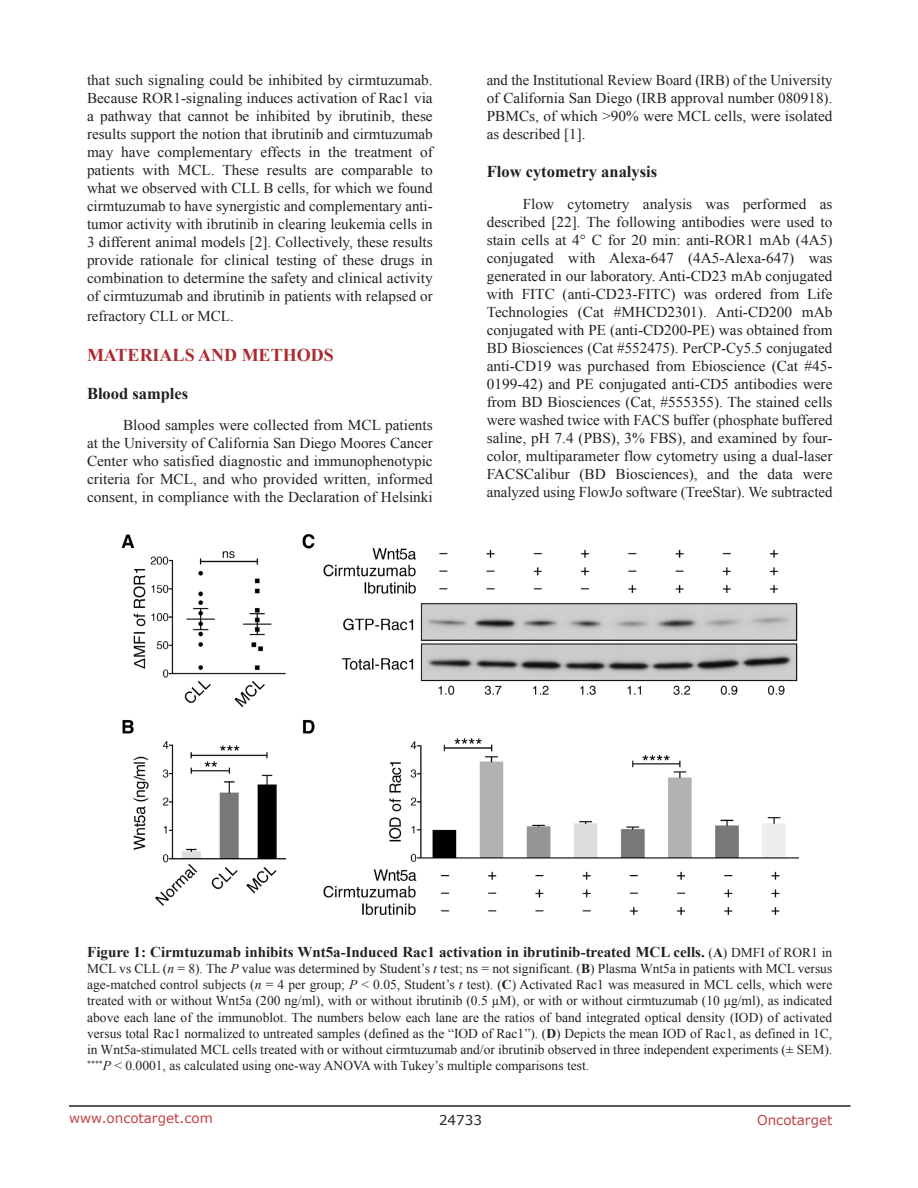
<style>
.page{position:relative;width:918px;height:1188px;background:#fff}
.page>*{position:absolute;margin:0;border:0;box-sizing:border-box;transform-origin:0 0}
.Heading{font:700 18px "Times New Roman";color:#ac2b31}
.sub_heading_1{font:700 16.5px "Times New Roman";color:#231f20}
.SubHeading{font:700 16.5px "Times New Roman";color:#231f20}
.BodyText{font:15px/18px "Times New Roman";color:#231f20;text-align:justify}
.Figuretrx{font:700 15px "Times New Roman";color:#231f20}
.Figuretrx-2{font:13.5px/16.2px "Times New Roman";color:#231f20;text-align:justify}
.t1{font:13.5px "Verdana";color:#c24141}
.t2{font:13.5px "Verdana";color:#231f20}
.s1{font-weight:400;font-size:13.5px}
.s2{font-size:13.5px}
.s3{font-style:italic}
.s4{font-weight:700}
</style>
<div class="page">
<hr style="left:69px;top:1105px;width:781px;height:2px;background:#231f20">
<img style="left:121px;top:534px;width:677px;height:381px">
<p class="BodyText" style="left:87px;top:71px;width:347px">that such signaling could be inhibited by cirmtuzumab.<br>Because ROR1-signaling induces activation of Rac1 via a pathway that cannot be inhibited by ibrutinib, these results support the notion that ibrutinib and cirmtuzumab may have complementary effects in the treatment of patients with MCL. These results are comparable to what we observed with CLL B cells, for which we found cirmtuzumab to have synergistic and complementary anti&shy;tumor activity with ibrutinib in clearing leukemia cells in 3 different animal models [2]. Collectively, these results provide rationale for clinical testing of these drugs in combination to determine the safety and clinical activity of cirmtuzumab and ibrutinib in patients with relapsed or</p>
<p class="BodyText" style="left:87px;top:307px;width:148px">refractory CLL or MCL.</p>
<p class="Heading" style="left:87px;top:342px;width:248px">MATERIALS AND METHODS</p>
<p class="SubHeading" style="left:87px;top:382px;width:103px">Blood samples</p>
<p class="BodyText" style="left:87px;top:416px;width:347px;text-indent:36px">Blood samples were collected from MCL patients at the University of California San Diego Moores Cancer Center who satisfied diagnostic and immunophenotypic criteria for MCL, and who provided written, informed consent, in compliance with the Declaration of Helsinki</p>
<p class="BodyText" style="left:487px;top:71px;width:347px">and the Institutional Review Board (IRB) of the University of California San Diego (IRB approval number 080918).<br>PBMCs, of which &gt;90% were MCL cells, were isolated as described [1].</p>
<p class="sub_heading_1" style="left:487px;top:160px;width:172px">Flow cytometry analysis</p>
<p class="BodyText" style="left:487px;top:194px;width:347px;text-indent:36px">Flow cytometry analysis was performed as described [22]. The following antibodies were used to stain cells at 4° C for 20 min: anti-ROR1 mAb (4A5) conjugated with Alexa-647 (4A5-Alexa-647) was generated in our laboratory. Anti-CD23 mAb conjugated with FITC (anti-CD23-FITC) was ordered from Life Technologies (Cat #MHCD2301). Anti-CD200 mAb conjugated with PE (anti-CD200-PE) was obtained from BD Biosciences (Cat #552475). PerCP-Cy5.5 conjugated anti-CD19 was purchased from Ebioscience (Cat #45- 0199-42) and PE conjugated anti-CD5 antibodies were from BD Biosciences (Cat, #555355). The stained cells were washed twice with FACS buffer (phosphate buffered saline, pH 7.4 (PBS), 3% FBS), and examined by four&shy;color, multiparameter flow cytometry using a dual-laser FACSCalibur (BD Biosciences), and the data were analyzed using FlowJo software (TreeStar). We subtracted</p>
<p class="Figuretrx" style="left:87px;top:941px;width:747px">Figure 1: Cirmtuzumab inhibits Wnt5a-Induced Rac1 activation in ibrutinib-treated MCL cells. <span class="s1">(</span><span class="s2">A</span><span class="s1">) DMFI of ROR1 in</span></p>
<p class="Figuretrx-2" style="left:87px;top:960px;width:747px">MCL vs CLL (<span class="s3">n</span> = 8). The <span class="s3">P</span> value was determined by Student’s <span class="s3">t</span> test; ns = not significant. (<span class="s4">B</span>) Plasma Wnt5a in patients with MCL versus age-matched control subjects (<span class="s3">n</span> = 4 per group; <span class="s3">P</span> &lt; 0.05, Student’s <span class="s3">t</span> test). (<span class="s4">C</span>) Activated Rac1 was measured in MCL cells, which were treated with or without Wnt5a (200 ng/ml), with or without ibrutinib (0.5 µM), or with or without cirmtuzumab (10 μg/ml), as indicated above each lane of the immunoblot. The numbers below each lane are the ratios of band integrated optical density (IOD) of activated versus total Rac1 normalized to untreated samples (defined as the “IOD of Rac1”). (<span class="s4">D</span>) Depicts the mean IOD of Rac1, as defined in 1C, in Wnt5a-stimulated MCL cells treated with or without cirmtuzumab and/or ibrutinib observed in three independent experiments (± SEM). <sup>****</sup><span class="s3">P</span> &lt; 0.0001, as calculated using one-way ANOVA with Tukey’s multiple comparisons test.</p>
<p class="t1" style="left:69px;top:1109px;width:145px">www.oncotarget.com</p>
<p class="t2" style="left:439px;top:1111px;width:44px">24733</p>
<p class="t1" style="left:757px;top:1111px;width:77px">Oncotarget</p>
</div>
